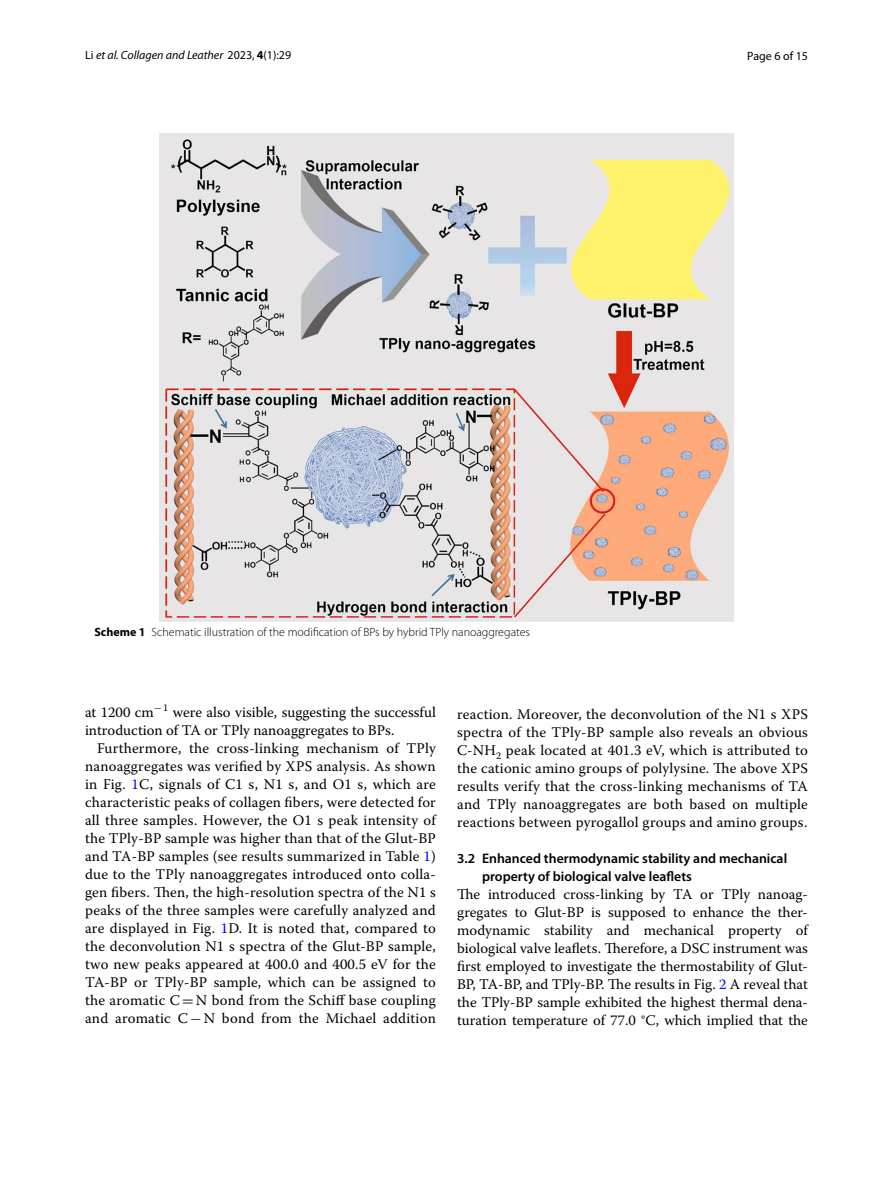
<style>
.page{position:relative;width:893px;height:1187px;background:#fff}
.page>*{position:absolute;margin:0;border:0;box-sizing:border-box;transform-origin:0 0}
.t1{font:14.7px/18px "Warnock Pro";letter-spacing:.005em;color:#000;text-align:justify}
.t2{font:600 13.8px/18px "Myriad Pro";color:#000}
.t3{font:300 12px "Myriad Pro";color:#000}
.t4{font:italic 12px "Myriad Pro";color:#000}
.t5{font:12px "Myriad Pro";color:#000}
.s1{font-style:normal}
.s2{font-weight:700;font-style:normal}
.s3{font-weight:700}
.s4{color:#00f}
.s5{font-family:"MTSY"}
</style>
<div class="page">
<img style="left:160px;top:133px;width:574px;height:488px">
<p class="t4" style="left:85px;top:48px;width:208px"><span class="s1">Li</span> et al. Collagen and Leather <span class="s1">2023,</span> <span class="s2">4</span><span class="s1">(1):29</span></p>
<p class="t5" style="left:747px;top:48px;width:62px">Page 6 of 15</p>
<p class="t3" style="left:94px;top:625px;width:437px"><span class="s3">Scheme 1</span> Schematic illustration of the modification of BPs by hybrid TPly nanoaggregates</p>
<p class="t1" style="left:85px;top:703px;width:352px">at 1200 cm<sup>−</sup><sup>1</sup> were also visible, suggesting the successful introduction of TA or TPly nanoaggregates to BPs.</p>
<p class="t1" style="left:85px;top:739px;width:352px;text-indent:12px">Furthermore, the cross-linking mechanism of TPly nanoaggregates was verified by XPS analysis. As shown in Fig. <span class="s4">1</span>C, signals of C1 s, N1 s, and O1 s, which are characteristic peaks of collagen fibers, were detected for all three samples. However, the O1 s peak intensity of the TPly-BP sample was higher than that of the Glut-BP and TA-BP samples (see results summarized in Table <span class="s4">1</span>) due to the TPly nanoaggregates introduced onto colla&shy;gen fibers. Then, the high-resolution spectra of the N1 s peaks of the three samples were carefully analyzed and are displayed in Fig. <span class="s4">1</span>D. It is noted that, compared to the deconvolution N1 s spectra of the Glut-BP sample, two new peaks appeared at 400.0 and 400.5 eV for the TA-BP or TPly-BP sample, which can be assigned to the aromatic C<span class="s5">=</span>N bond from the Schiff base coupling and aromatic C<span class="s5">−</span>N bond from the Michael addition</p>
<p class="t1" style="left:457px;top:705px;width:352px">reaction. Moreover, the deconvolution of the N1 s XPS spectra of the TPly-BP sample also reveals an obvious C-NH<sub>2</sub> peak located at 401.3 eV, which is attributed to the cationic amino groups of polylysine. The above XPS results verify that the cross-linking mechanisms of TA and TPly nanoaggregates are both based on multiple reactions between pyrogallol groups and amino groups.</p>
<p class="t2" style="left:482px;top:849px;width:307px;text-indent:-25px">3.2 Enhanced thermodynamic stability and mechanical property of biological valve leaflets</p>
<p class="t1" style="left:457px;top:885px;width:352px">The introduced cross-linking by TA or TPly nanoag&shy;gregates to Glut-BP is supposed to enhance the ther&shy;modynamic stability and mechanical property of biological valve leaflets. Therefore, a DSC instrument was first employed to investigate the thermostability of Glut-BP, TA-BP, and TPly-BP. The results in Fig. <span class="s4">2</span> A reveal that the TPly-BP sample exhibited the highest thermal dena&shy;turation temperature of 77.0 °C, which implied that the</p>
</div>
